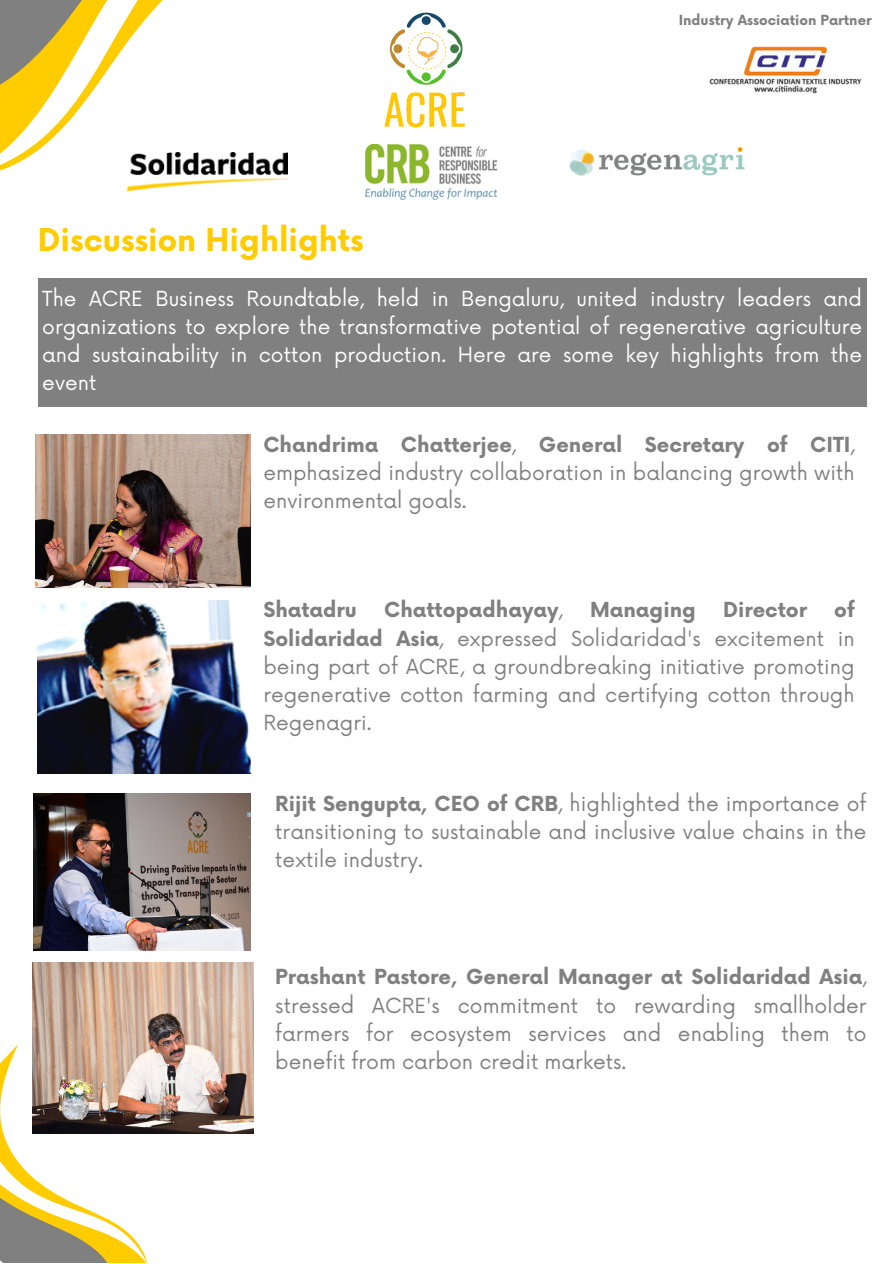
<style>
.page{position:relative;width:893px;height:1264px;background:#fff}
.page>*{position:absolute;margin:0;border:0;box-sizing:border-box;transform-origin:0 0}
.t1{font:700 30.75px "Now";color:#fc0}
.t2{font:20.25px/28px "Now";color:#808080;text-align:justify}
.t3{font:20.25px/28px "Now";color:#fff;text-align:justify}
.t4{font:700 20.25px "Now";color:#808080}
.t5{font:700 13.65px "Now";color:#808080}
.s1{color:#808080}
.s2{font-weight:700}
.s3{font-weight:400}
</style>
<div class="page">
<svg style="left:0;top:1044px;width:254px;height:218px"></svg>
<svg style="left:0;top:109px;width:497px;height:91px"></svg>
<svg style="left:0;top:0;width:163px;height:109px"></svg>
<div style="left:38px;top:278px;width:828px;height:128px;background:#808080"></div>
<img style="left:36px;top:434px;width:214px;height:153px">
<img style="left:38px;top:600px;width:212px;height:173px">
<img style="left:33px;top:793px;width:217px;height:157px">
<img style="left:32px;top:962px;width:222px;height:171px">
<img style="left:709px;top:46px;width:152px;height:48px">
<img style="left:365px;top:144px;width:131px;height:55px">
<img style="left:569px;top:146px;width:176px;height:30px">
<img style="left:370px;top:12px;width:109px;height:140px">
<img style="left:128px;top:153px;width:159px;height:38px">
<p class="t1" style="left:38px;top:224px;width:327px">Discussion Highlights</p>
<p class="t5" style="left:678px;top:13px;width:194px">Industry Association Partner</p>
<p class="t3" style="left:42px;top:285px;width:821px">The ACRE Business Roundtable, held in Bengaluru, united industry leaders and organizations to explore the transformative potential of regenerative agriculture and sustainability in cotton production. Here are some key highlights from the event<span class="s1">::</span></p>
<p class="t2" style="left:263px;top:431px;width:592px"><span class="s2">Chandrima Chatterjee</span>, <span class="s2">General Secretary of CITI</span>, emphasized industry collaboration in balancing growth with environmental goals.</p>
<p class="t4" style="left:263px;top:599px;width:95px">Shatadru</p>
<p class="t4" style="left:384px;top:599px;width:180px">Chattopadhayay<span class="s3">,</span></p>
<p class="t4" style="left:590px;top:599px;width:107px">Managing</p>
<p class="t4" style="left:723px;top:599px;width:86px">Director</p>
<p class="t2" style="left:263px;top:597px;width:592px;text-indent:570px"><span class="s2">of Solidaridad Asia</span>, expressed Solidaridad's excitement in being part of ACRE, a groundbreaking initiative promoting regenerative cotton farming and certifying cotton through Regenagri.</p>
<p class="t2" style="left:275px;top:790px;width:592px"><span class="s2">Rijit Sengupta, CEO of CRB</span>, highlighted the importance of transitioning to sustainable and inclusive value chains in the textile industry.</p>
<p class="t2" style="left:275px;top:964px;width:592px"><span class="s2">Prashant Pastore, General Manager at Solidaridad Asia</span>, stressed ACRE's commitment to rewarding smallholder farmers for ecosystem services and enabling them to benefit from carbon credit markets.</p>
</div>
